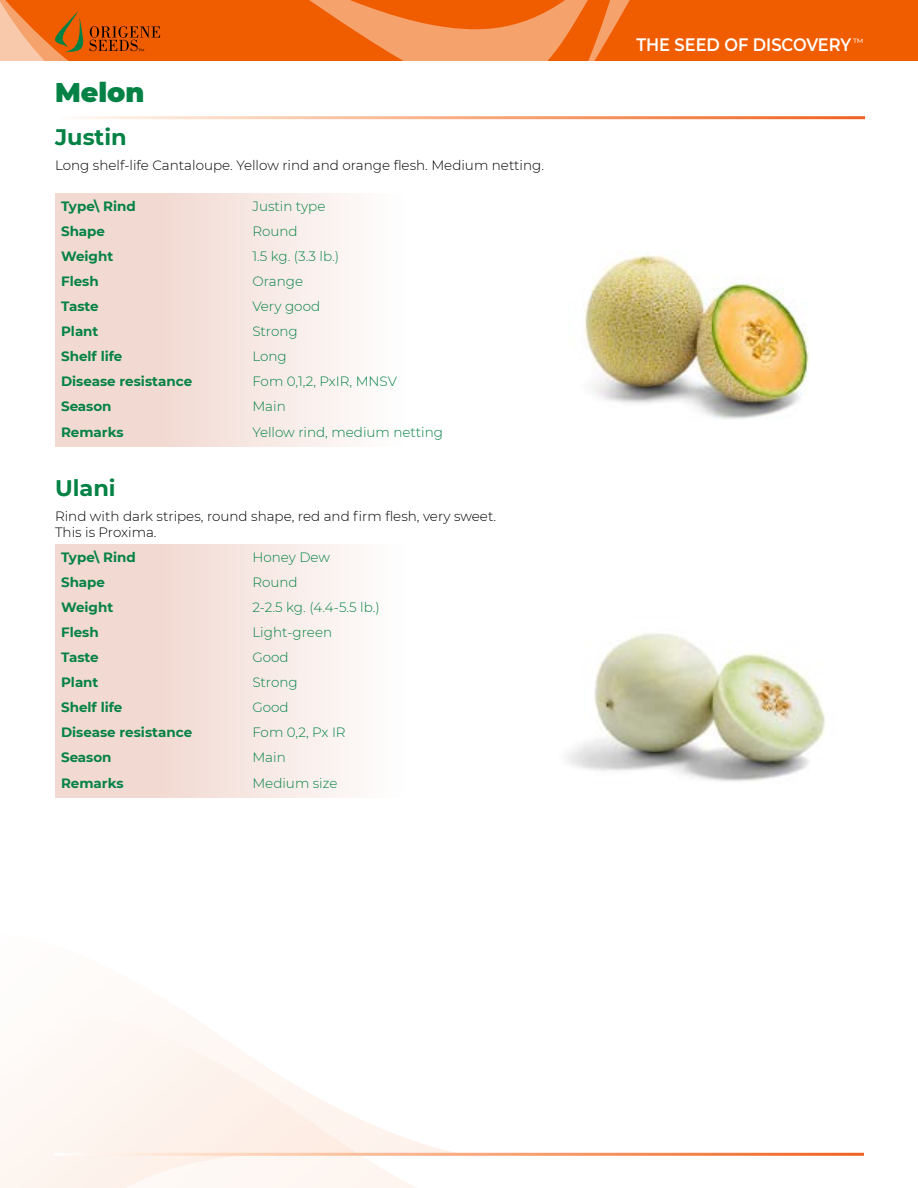
<style>
.page{position:relative;width:918px;height:1188px;background:#fff}
.page>*{position:absolute;margin:0;border:0;box-sizing:border-box;transform-origin:0 0}
.t1{font:900 27px "Montserrat";color:#048245}
.t2{font:700 22.5px "Montserrat";color:#048245}
.t3{font:600 18px "Montserrat";color:#fff;scale:.9 1}
.t4{font:300 13.5px "Montserrat";color:#048245}
.t5{font:700 13.5px "Montserrat";color:#048245}
.t6{font:300 13.5px/16.2px "Montserrat";color:#000}
.t7{font:6px "Montserrat";color:#000}
</style>
<div class="page">
<svg style="left:0;top:1020px;width:483px;height:168px"></svg>
<hr style="left:54px;top:1153px;width:810px;height:3px;background:#fff">
<div style="left:0;top:0;width:918px;height:60px;background:#f05d00"></div>
<div style="left:55px;top:193px;width:516px;height:253px;background:linear-gradient(to right,#f0d5cc,#fff)"></div>
<div style="left:55px;top:544px;width:516px;height:254px;background:linear-gradient(to right,#f0d5cc,#fff)"></div>
<img style="left:559px;top:592px;width:267px;height:206px">
<img style="left:569px;top:228px;width:240px;height:214px">
<svg style="left:0;top:0;width:630px;height:60px"></svg>
<p class="t7" style="left:139px;top:47px;width:8px">™</p>
<h1 class="t1" style="left:55px;top:72px;width:91px">Melon</h1>
<h2 class="t2" style="left:55px;top:121px;width:73px">Justin</h2>
<p class="t6" style="left:55px;top:156px;width:491px">Long shelf-life Cantaloupe. Yellow rind and orange flesh. Medium netting.</p>
<p class="t5" style="left:61px;top:196px;width:76px">Type\ Rind</p>
<p class="t4" style="left:252px;top:197px;width:75px">Justin type</p>
<p class="t5" style="left:61px;top:221px;width:46px">Shape</p>
<p class="t4" style="left:252px;top:222px;width:47px">Round</p>
<p class="t5" style="left:61px;top:247px;width:54px">Weight</p>
<p class="t4" style="left:252px;top:247px;width:88px">1.5 kg. (3.3 lb.)</p>
<p class="t5" style="left:61px;top:272px;width:39px">Flesh</p>
<p class="t4" style="left:252px;top:272px;width:52px">Orange</p>
<p class="t5" style="left:61px;top:297px;width:39px">Taste</p>
<p class="t4" style="left:252px;top:297px;width:69px">Very good</p>
<p class="t5" style="left:61px;top:322px;width:39px">Plant</p>
<p class="t4" style="left:252px;top:322px;width:47px">Strong</p>
<p class="t5" style="left:61px;top:347px;width:63px">Shelf life</p>
<p class="t4" style="left:252px;top:347px;width:36px">Long</p>
<p class="t5" style="left:61px;top:372px;width:133px">Disease resistance</p>
<p class="t4" style="left:252px;top:372px;width:146px">Fom 0,1,2, PxIR, MNSV</p>
<p class="t5" style="left:61px;top:397px;width:52px">Season</p>
<p class="t4" style="left:252px;top:398px;width:35px">Main</p>
<p class="t5" style="left:61px;top:422px;width:64px">Remarks</p>
<p class="t4" style="left:252px;top:423px;width:192px">Yellow rind, medium netting</p>
<h2 class="t2" style="left:55px;top:472px;width:62px">Ulani</h2>
<p class="t6" style="left:55px;top:507px;width:443px">Rind with dark stripes, round shape, red and firm flesh, very sweet.<br>This is Proxima.</p>
<p class="t5" style="left:61px;top:547px;width:76px">Type\ Rind</p>
<p class="t4" style="left:252px;top:548px;width:79px">Honey Dew</p>
<p class="t5" style="left:61px;top:572px;width:46px">Shape</p>
<p class="t4" style="left:252px;top:573px;width:47px">Round</p>
<p class="t5" style="left:61px;top:598px;width:54px">Weight</p>
<p class="t4" style="left:252px;top:598px;width:129px">2-2.5 kg. (4.4-5.5 lb.)</p>
<p class="t5" style="left:61px;top:623px;width:39px">Flesh</p>
<p class="t4" style="left:252px;top:623px;width:81px">Light-green</p>
<p class="t5" style="left:61px;top:648px;width:39px">Taste</p>
<p class="t4" style="left:252px;top:648px;width:38px">Good</p>
<p class="t5" style="left:61px;top:673px;width:39px">Plant</p>
<p class="t4" style="left:252px;top:673px;width:47px">Strong</p>
<p class="t5" style="left:61px;top:698px;width:63px">Shelf life</p>
<p class="t4" style="left:252px;top:698px;width:38px">Good</p>
<p class="t5" style="left:61px;top:723px;width:133px">Disease resistance</p>
<p class="t4" style="left:252px;top:723px;width:95px">Fom 0,2, Px IR</p>
<p class="t5" style="left:61px;top:748px;width:52px">Season</p>
<p class="t4" style="left:252px;top:748px;width:35px">Main</p>
<p class="t5" style="left:61px;top:773px;width:64px">Remarks</p>
<p class="t4" style="left:252px;top:774px;width:87px">Medium size</p>
<h3 class="t3" style="left:636px;top:32px;width:254px">THE SEED OF DISCOVERY <sup>™</sup></h3>
</div>
